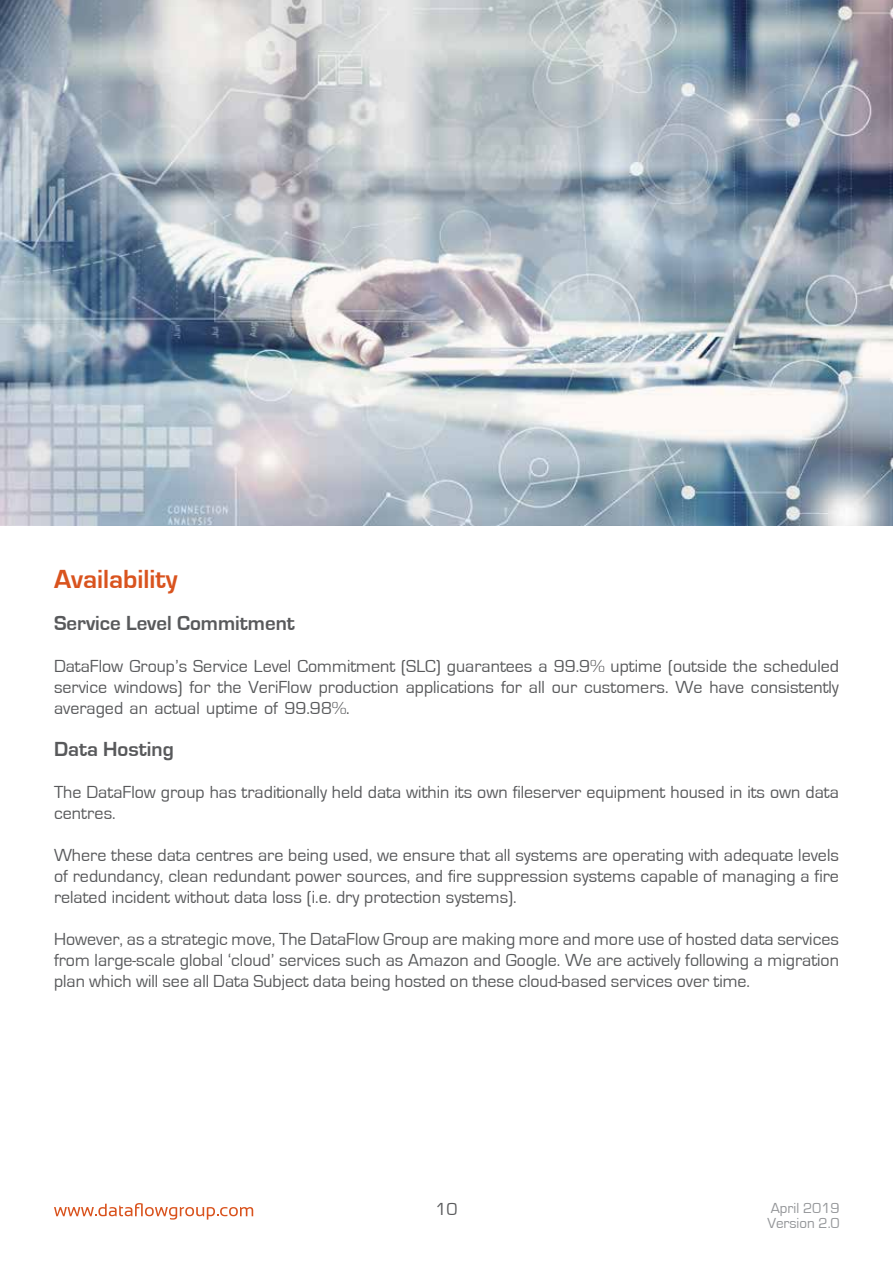
<style>
.page{position:relative;width:893px;height:1263px;background:#fff}
.page>*{position:absolute;margin:0;border:0;box-sizing:border-box;transform-origin:0 0}
.t1{font:700 27px "Eurostile";color:#d9531e}
.t2{font:700 21px "Eurostile";color:#58595b}
.t3{font:18px/21px "Eurostile";color:#58595b;text-align:justify}
.t4{font:15px/15px "Eurostile";color:#939598}
</style>
<div class="page">
<svg style="left:54px;top:1203px;width:199px;height:16px"></svg>
<img style="left:0;top:0;width:893px;height:525px">
<h1 class="t1" style="left:54px;top:564px;width:125px">Availability</h1>
<p class="t2" style="left:54px;top:611px;width:242px">Service Level Commitment</p>
<p class="t3" style="left:54px;top:656px;width:786px">DataFlow Group’s Service Level Commitment (SLC) guarantees a 99.9% uptime (outside the scheduled service windows) for the VeriFlow production applications for all our customers. We have consistently averaged an actual uptime of 99.98%.</p>
<p class="t2" style="left:54px;top:737px;width:121px">Data Hosting</p>
<p class="t3" style="left:54px;top:782px;width:786px">The DataFlow group has traditionally held data within its own fileserver equipment housed in its own data centres.</p>
<p class="t3" style="left:54px;top:845px;width:786px">Where these data centres are being used, we ensure that all systems are operating with adequate levels of redundancy, clean redundant power sources, and fire suppression systems capable of managing a fire related incident without data loss (i.e. dry protection systems).</p>
<p class="t3" style="left:54px;top:929px;width:786px">However, as a strategic move, The DataFlow Group are making more and more use of hosted data services from large-scale global ‘cloud’ services such as Amazon and Google. We are actively following a migration plan which will see all Data Subject data being hosted on these cloud-based services over time.</p>
<p class="t3" style="left:435px;top:1199px;width:24px">10</p>
<p class="t4" style="left:767px;top:1201px;width:74px">April 2019<br>Version 2.0</p>
</div>
